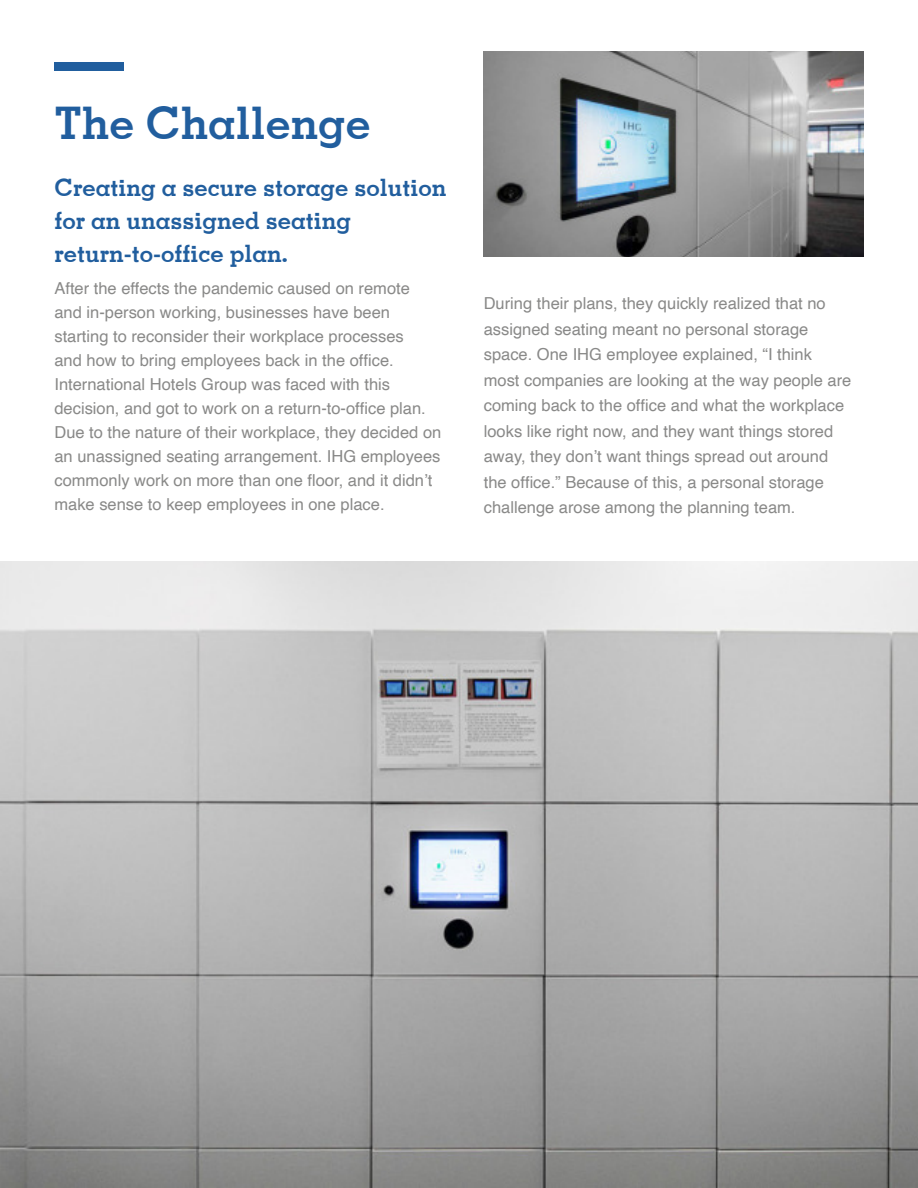
<style>
.page{position:relative;width:918px;height:1188px;background:#fff}
.page>*{position:absolute;margin:0;border:0;box-sizing:border-box;transform-origin:0 0}
.t1{font:700 45px "Memphis";color:#215e9e}
.t2{font:700 24px/33px "Memphis";color:#215e9e}
.t3{font:16.5px/24px "Helvetica";color:#898988}
</style>
<div class="page">
<div style="left:54px;top:62px;width:70px;height:9px;background:#215e9e"></div>
<img style="left:0;top:562px;width:918px;height:626px">
<img style="left:484px;top:52px;width:380px;height:205px">
<h1 class="t1" style="left:54px;top:106px;width:318px">The Challenge</h1>
<h2 class="t2" style="left:54px;top:173px;width:394px">Creating a secure storage solution for an unassigned seating return-to-office plan.</h2>
<p class="t3" style="left:54px;top:277px;width:388px">After the effects the pandemic caused on remote and in-person working, businesses have been starting to reconsider their workplace processes<br>and how to bring employees back in the office.<br>International Hotels Group was faced with this decision, and got to work on a return-to-office plan.<br>Due to the nature of their workplace, they decided on an unassigned seating arrangement. IHG employees commonly work on more than one floor, and it didn’t make sense to keep employees in one place.</p>
<p class="t3" style="left:484px;top:291px;width:369px;line-height:25.5px">During their plans, they quickly realized that no assigned seating meant no personal storage space. One IHG employee explained, “I think most companies are looking at the way people are coming back to the office and what the workplace looks like right now, and they want things stored away, they don’t want things spread out around the office.” Because of this, a personal storage challenge arose among the planning team.</p>
</div>
